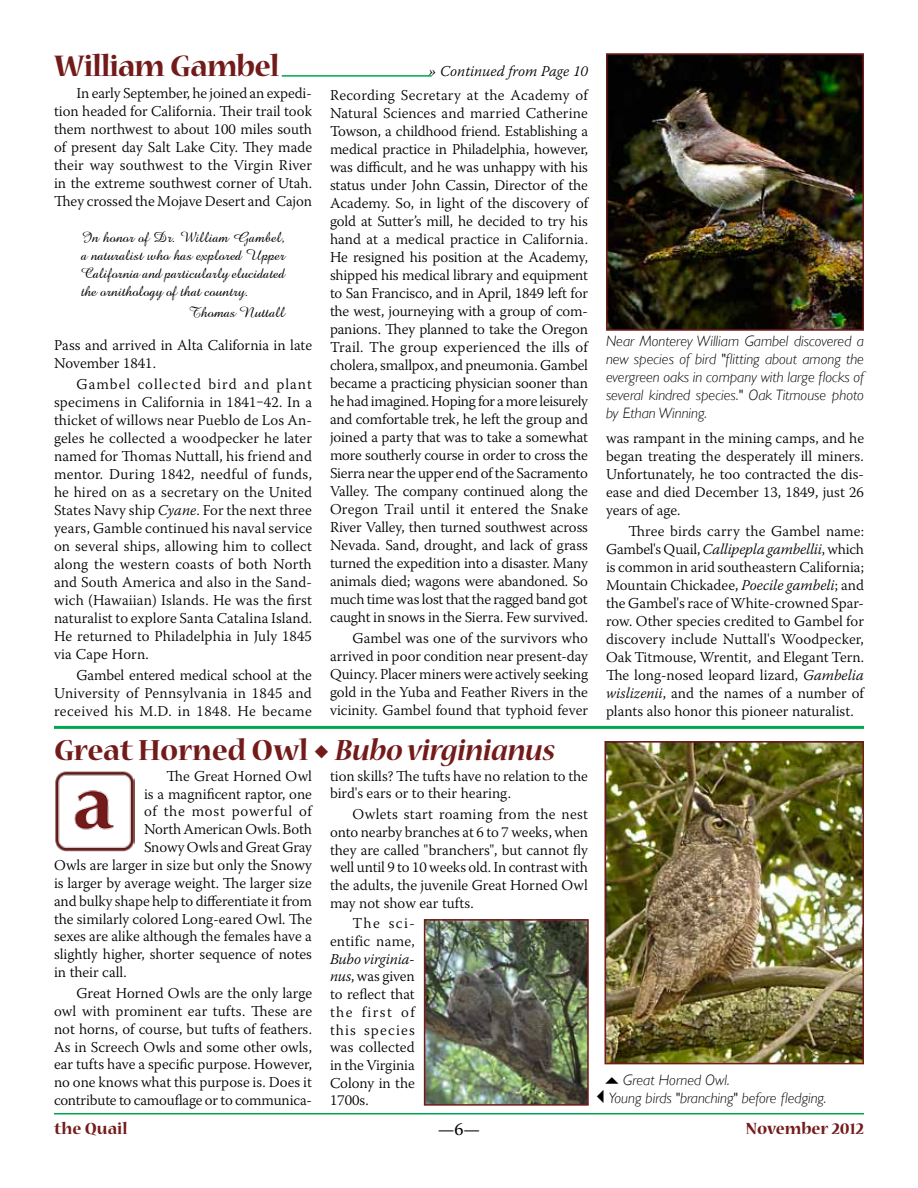
<style>
.page{position:relative;width:918px;height:1188px;background:#fff}
.page>*{position:absolute;margin:0;border:0;box-sizing:border-box;transform-origin:0 0}
.t1{font:italic 700 33px "Nueva Std";letter-spacing:-.01em;color:#731b1b}
.t2{font:700 33px "Nueva Std";letter-spacing:-.025em;color:#731b1b}
.t3{font:700 18px "Nueva Std";color:#731b1b}
.t4{font:18px "Warnock Pro";color:#000}
.t5{font:300 15px/18px "Warnock Pro";color:#000;text-align:justify}
.t6{font:italic 300 15px/18px "Gill Sans";color:#000;text-align:justify}
.t7{font:15px/18px "Amazone BT";color:#000;text-align:justify}
.t8{font:italic 300 15px "Warnock Pro";color:#000}
.t9{font:300 15px "Warnock Pro";letter-spacing:.05em;color:#000}
.t10{font:300 15px/17.7px "Warnock Pro";letter-spacing:.02em;color:#000;text-align:right}
.s1{font-weight:400}
.s2{font-style:italic}
.s3{font-style:normal;font-size:32.25px}
.s4{font-family:"Minion Pro";font-weight:600;font-style:normal}
</style>
<div class="page">
<hr style="left:54px;top:1113px;width:810px;height:1px;background:#00a651">
<img style="left:55px;top:771px;width:80px;height:80px">
<hr style="left:54px;top:726px;width:810px;height:3px;background:#00a651">
<hr style="left:282px;top:75px;width:150px;height:2px;background:#00a651">
<img style="left:607px;top:744px;width:254px;height:317px">
<div style="left:604px;top:741px;width:260px;height:323px;border:2px solid #731b1b"></div>
<img style="left:609px;top:56px;width:252px;height:272px">
<div style="left:606px;top:53px;width:258px;height:278px;border:2px solid #731b1b"></div>
<img style="left:427px;top:922px;width:159px;height:181px">
<div style="left:424px;top:919px;width:165px;height:187px;border:2px solid #731b1b"></div>
<h1 class="t2" style="left:54px;top:51px;width:227px">William Gambel</h1>
<p class="t8" style="left:429px;top:62px;width:161px"><span class="s1">»</span> Continued from Page 10</p>
<p class="t5" style="left:54px;top:84px;width:260px;text-indent:22px">In early September, he joined an expedi&shy;tion headed for California. Their trail took them northwest to about 100 miles south of present day Salt Lake City. They made their way southwest to the Virgin River in the extreme southwest corner of Utah.<br>They crossed the Mojave Desert and Cajon</p>
<p class="t7" style="left:81px;top:229px;width:206px">In honor of Dr. William Gambel, a naturalist who has explored Upper California and particularly elucidated the ornithology of that country.</p>
<p class="t7" style="left:188px;top:304px;width:98px">Thomas Nuttall</p>
<p class="t5" style="left:54px;top:336px;width:260px">Pass and arrived in Alta California in late<br>November 1841.</p>
<p class="t5" style="left:54px;top:375px;width:260px;text-indent:22px">Gambel collected bird and plant specimens in California in 1841‒42. In a thicket of willows near Pueblo de Los An&shy;geles he collected a woodpecker he later named for Thomas Nuttall, his friend and mentor. During 1842, needful of funds, he hired on as a secretary on the United States Navy ship <span class="s2">Cyane</span>. For the next three years, Gamble continued his naval service on several ships, allowing him to collect along the western coasts of both North and South America and also in the Sand&shy;wich (Hawaiian) Islands. He was the first naturalist to explore Santa Catalina Island.<br>He returned to Philadelphia in July 1845 via Cape Horn.</p>
<p class="t5" style="left:54px;top:666px;width:260px;text-indent:22px">Gambel entered medical school at the University of Pennsylvania in 1845 and received his M.D. in 1848. He became</p>
<p class="t5" style="left:330px;top:86px;width:260px">Recording Secretary at the Academy of Natural Sciences and married Catherine Towson, a childhood friend. Establishing a medical practice in Philadelphia, however, was difficult, and he was unhappy with his status under John Cassin, Director of the Academy. So, in light of the discovery of gold at Sutter’s mill, he decided to try his hand at a medical practice in California.<br>He resigned his position at the Academy, shipped his medical library and equipment to San Francisco, and in April, 1849 left for the west, journeying with a group of com&shy;panions. They planned to take the Oregon Trail. The group experienced the ills of cholera, smallpox, and pneumonia. Gambel became a practicing physician sooner than he had imagined. Hoping for a more leisurely and comfortable trek, he left the group and joined a party that was to take a somewhat more southerly course in order to cross the Sierra near the upper end of the Sacramento Valley. The company continued along the Oregon Trail until it entered the Snake River Valley, then turned southwest across Nevada. Sand, drought, and lack of grass turned the expedition into a disaster. Many animals died; wagons were abandoned. So much time was lost that the ragged band got caught in snows in the Sierra. Few survived.</p>
<p class="t5" style="left:330px;top:629px;width:260px;text-indent:22px">Gambel was one of the survivors who arrived in poor condition near present-day Quincy. Placer miners were actively seeking gold in the Yuba and Feather Rivers in the vicinity. Gambel found that typhoid fever</p>
<p class="t6" style="left:606px;top:332px;width:259px">Near Monterey William Gambel discovered a new species of bird "flitting about among the evergreen oaks in company with large flocks of several kindred species." Oak Titmouse photo by Ethan Winning.</p>
<p class="t5" style="left:606px;top:429px;width:260px">was rampant in the mining camps, and he began treating the desperately ill miners.<br>Unfortunately, he too contracted the dis&shy;ease and died December 13, 1849, just 26 years of age.</p>
<p class="t5" style="left:606px;top:522px;width:260px;text-indent:22px">Three birds carry the Gambel name:<br>Gambel's Quail, <span class="s2">Callipepla gambellii</span>, which is common in arid southeastern California; Mountain Chickadee, <span class="s2">Poecile gambeli</span>; and the Gambel's race of White-crowned Spar&shy;row. Other species credited to Gambel for discovery include Nuttall's Woodpecker, Oak Titmouse, Wrentit, and Elegant Tern.<br>The long-nosed leopard lizard, <span class="s2">Gambelia wislizenii</span>, and the names of a number of plants also honor this pioneer naturalist.</p>
<h1 class="t1" style="left:54px;top:735px;width:503px"><span class="s3">Great Horned Owl</span> <span class="s4">◆</span> Bubo virginianus</h1>
<p class="t5" style="left:166px;top:767px;width:147px">The Great Horned Owl</p>
<p class="t5" style="left:144px;top:784px;width:169px">is a magnificent raptor, one</p>
<p class="t9" style="left:144px;top:803px;width:169px">of the most powerful of</p>
<p class="t5" style="left:144px;top:820px;width:169px">North American Owls. Both</p>
<p class="t5" style="left:144px;top:838px;width:169px">Snowy Owls and Great Gray</p>
<p class="t5" style="left:54px;top:856px;width:259px">Owls are larger in size but only the Snowy</p>
<p class="t5" style="left:54px;top:874px;width:259px">is larger by average weight. The larger size</p>
<p class="t5" style="left:54px;top:892px;width:260px">and bulky shape help to differentiate it from</p>
<p class="t5" style="left:54px;top:909px;width:260px">the similarly colored Long-eared Owl. The</p>
<p class="t5" style="left:54px;top:927px;width:259px">sexes are alike although the females have a</p>
<p class="t5" style="left:54px;top:945px;width:259px">slightly higher, shorter sequence of notes</p>
<p class="t5" style="left:54px;top:963px;width:74px">in their call.</p>
<p class="t5" style="left:54px;top:984px;width:260px;text-indent:22px">Great Horned Owls are the only large owl with prominent ear tufts. These are not horns, of course, but tufts of feathers.<br>As in Screech Owls and some other owls, ear tufts have a specific purpose. However, no one knows what this purpose is. Does it contribute to camouflage or to communica-</p>
<p class="t5" style="left:330px;top:767px;width:259px">tion skills? The tufts have no relation to the bird's ears or to their hearing.</p>
<p class="t5" style="left:330px;top:805px;width:260px;text-indent:22px">Owlets start roaming from the nest onto nearby branches at 6 to 7 weeks, when they are called "branchers", but cannot fly well until 9 to 10 weeks old. In contrast with the adults, the juvenile Great Horned Owl may not show ear tufts.</p>
<p class="t10" style="left:330px;top:914px;width:86px">The sci&shy;entific name,</p>
<p class="t5" style="left:330px;top:950px;width:86px"><span class="s2">Bubo virginia&shy;nus</span>, was given to reflect that the first of this species was collected in the Virginia Colony in the 1700s.</p>
<p class="t6" style="left:623px;top:1071px;width:108px">Great Horned Owl.</p>
<p class="t6" style="left:592px;top:1089px;width:236px">✓Young birds "branching" before fledging.</p>
<p class="t3" style="left:54px;top:1120px;width:75px">the Quail</p>
<p class="t4" style="left:438px;top:1118px;width:44px">—6—</p>
<p class="t3" style="left:746px;top:1120px;width:120px">November 2012</p>
</div>
